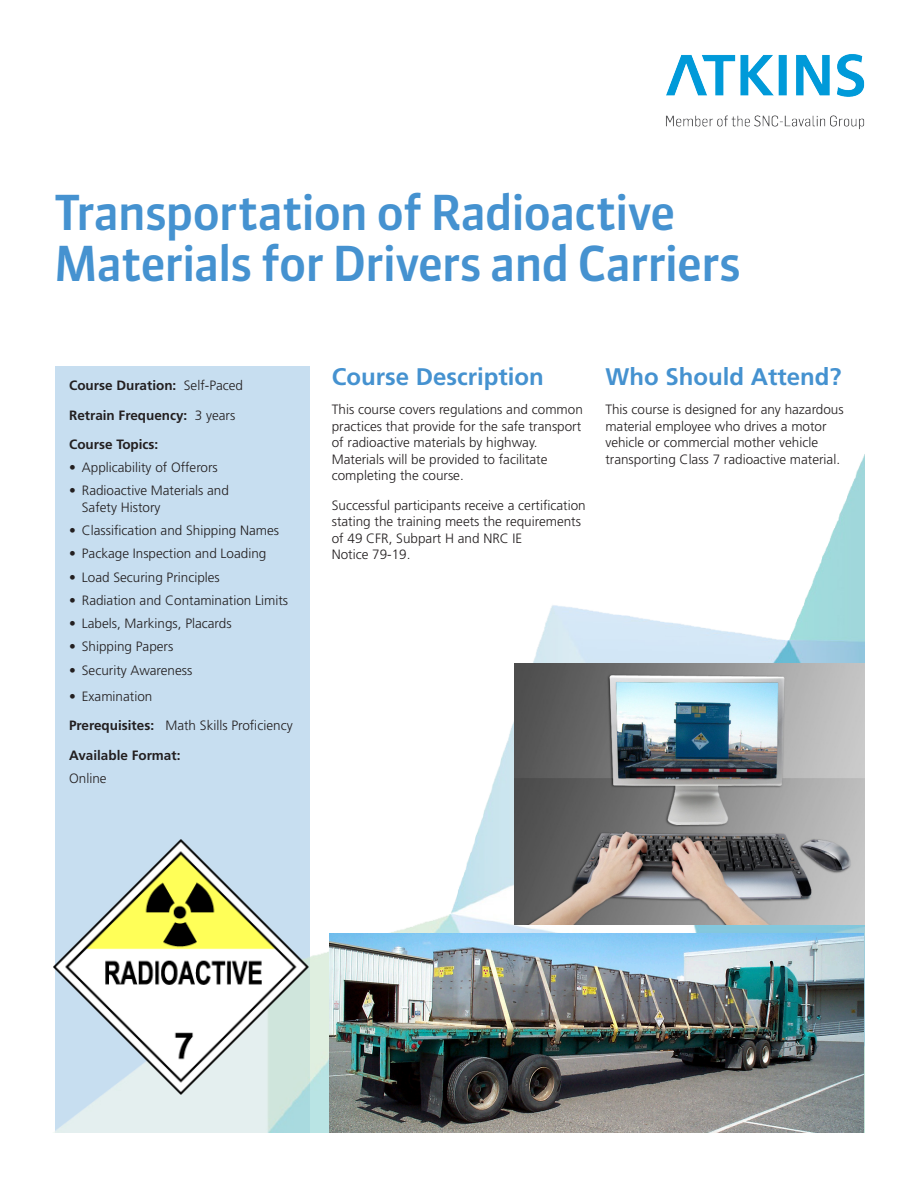
<style>
.page{position:relative;width:918px;height:1188px;background:#fff}
.page>*{position:absolute;margin:0;border:0;box-sizing:border-box;transform-origin:0 0}
.t1{font:500 48px/51px "Sanuk OT";letter-spacing:-.035em;color:#4592d0}
.t2{font:700 24px "Frutiger LT Std";color:#4592d0}
.t3{font:300 13.5px/16.5px "Frutiger LT Std";color:#231f20}
.t4{font:700 13.5px/29.2px "Frutiger LT Std";color:#231f20}
.s1{font-weight:300}
.s2{font-weight:700}
</style>
<div class="page">
<img style="left:666px;top:54px;width:199px;height:76px">
<div style="left:55px;top:366px;width:255px;height:767px;background:#c7def0"></div>
<img style="left:54px;top:454px;width:811px;height:679px">
<img style="left:53px;top:838px;width:257px;height:257px">
<img style="left:514px;top:663px;width:351px;height:262px">
<img style="left:330px;top:933px;width:533px;height:200px">
<h1 class="t1" style="left:54px;top:188px;width:689px">Transportation of Radioactive<br>Materials for Drivers and Carriers</h1>
<p class="t4" style="left:69px;top:371px;width:176px">Course Duration: <span class="s1">Self-Paced<br></span>Retrain Frequency: <span class="s1">3 years<br></span>Course Topics:</p>
<p class="t3" style="left:69px;top:459px;width:150px">• Applicability of Offerors</p>
<p class="t3" style="left:82px;top:483px;width:149px;text-indent:-13px">• Radioactive Materials and<br>Safety History</p>
<p class="t3" style="left:69px;top:522px;width:212px">• Classification and Shipping Names</p>
<p class="t3" style="left:69px;top:546px;width:199px">• Package Inspection and Loading</p>
<p class="t3" style="left:69px;top:569px;width:152px">• Load Securing Principles</p>
<p class="t3" style="left:69px;top:592px;width:221px">• Radiation and Contamination Limits</p>
<p class="t3" style="left:69px;top:615px;width:164px">• Labels, Markings, Placards</p>
<p class="t3" style="left:69px;top:639px;width:106px">• Shipping Papers</p>
<p class="t3" style="left:69px;top:662px;width:125px">• Security Awareness</p>
<p class="t3" style="left:69px;top:682px;width:225px;line-height:29.2px">• Examination<br><span class="s2">Prerequisites:</span> Math Skills Proficiency<br><span class="s2">Available Format:</span></p>
<p class="t3" style="left:69px;top:770px;width:39px">Online</p>
<h2 class="t2" style="left:332px;top:363px;width:213px">Course Description</h2>
<p class="t3" style="left:332px;top:402px;width:253px">This course covers regulations and common practices that provide for the safe transport of radioactive materials by highway.<br>Materials will be provided to facilitate completing the course.</p>
<p class="t3" style="left:332px;top:497px;width:255px">Successful participants receive a certification stating the training meets the requirements of 49 CFR, Subpart H and NRC IE<br>Notice 79-19.</p>
<h2 class="t2" style="left:605px;top:363px;width:238px">Who Should Attend?</h2>
<p class="t3" style="left:605px;top:402px;width:240px">This course is designed for any hazardous material employee who drives a motor vehicle or commercial mother vehicle transporting Class 7 radioactive material.</p>
</div>
